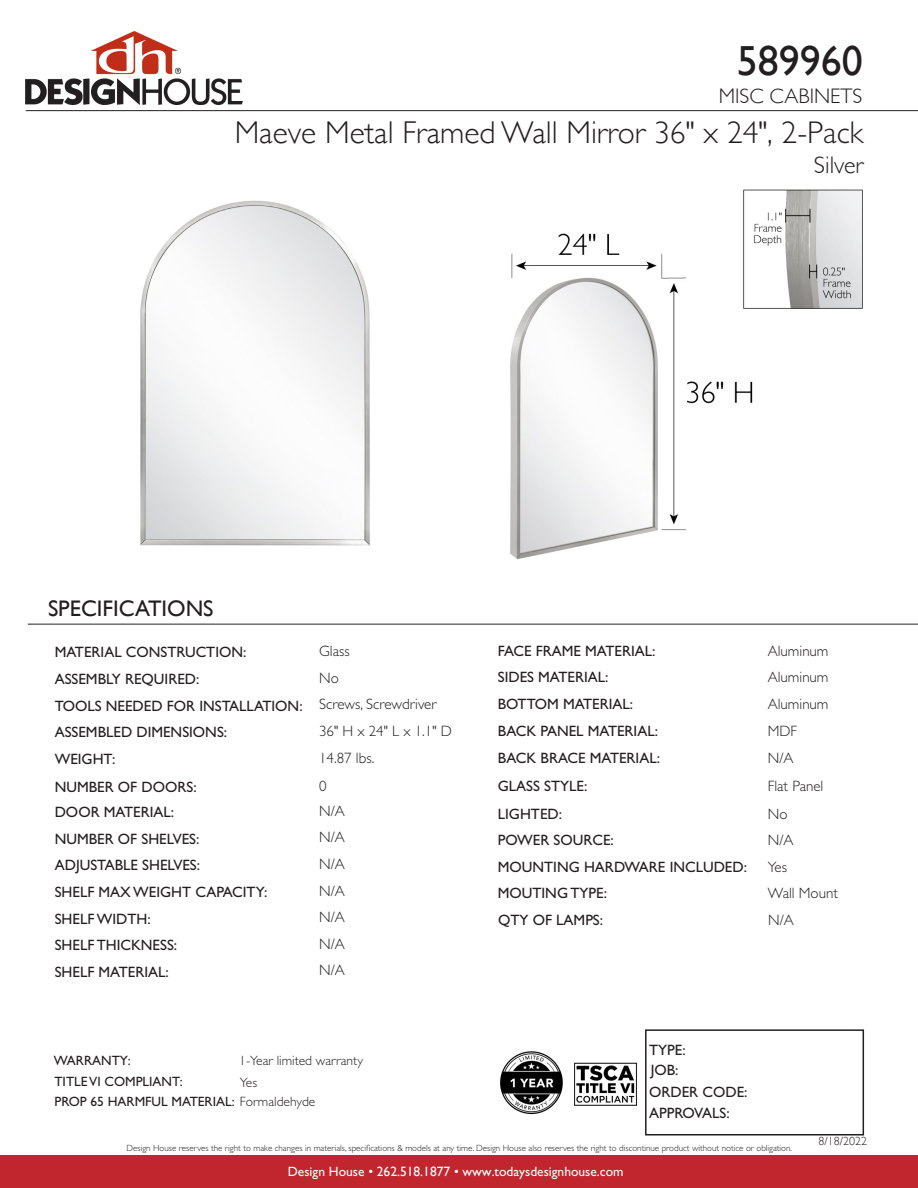
<style>
.page{position:relative;width:918px;height:1188px;background:#fff}
.page>*{position:absolute;margin:0;border:0;box-sizing:border-box;transform-origin:0 0}
.t1{font:42px "Gill Sans";color:#231f20}
.t2{font:300 31.5px "Gill Sans";color:#231f20}
.t3{font:300 24px "Gill Sans";color:#231f20}
.t4{font:22.5px "Gill Sans";color:#231f20}
.t5{font:300 21px "Gill Sans";color:#231f20}
.t6{font:15px "Gill Sans Std";color:#231f20}
.t7{font:300 15px "Gill Sans Std";color:#231f20}
.t8{font:13.5px "Gill Sans Std";color:#231f20}
.t9{font:13.5px "Gill Sans Std";color:#fff}
.t10{font:300 13.5px "Gill Sans Std";color:#231f20}
.t11{font:300 12px "Gill Sans";color:#231f20}
.t12{font:300 9px "Gill Sans Std";color:#231f20}
.s1{font-family:"Gill Sans Std"}
.s2{font-weight:300}
.s3{font-family:"Gill Sans"}
</style>
<div class="page">
<img style="left:510px;top:189px;width:353px;height:371px">
<div style="left:0;top:1156px;width:918px;height:32px;background:#c1262f"></div>
<div style="left:645px;top:1029px;width:219px;height:107px;border:2px solid #231f20"></div>
<hr style="left:26px;top:110px;width:892px;height:1px;background:#231f20">
<hr style="left:28px;top:624px;width:890px;height:1px;background:#231f20">
<img style="left:26px;top:32px;width:217px;height:73px">
<img style="left:574px;top:1062px;width:63px;height:44px">
<img style="left:500px;top:1051px;width:63px;height:64px">
<img style="left:140px;top:200px;width:230px;height:346px">
<p class="t1" style="left:737px;top:36px;width:127px">589960</p>
<p class="t5" style="left:719px;top:79px;width:145px">MISC CABINETS</p>
<p class="t2" style="left:235px;top:108px;width:630px">Maeve Metal Framed Wall Mirror 36<span class="s1">" x 24", 2-Pack</span></p>
<p class="t3" style="left:814px;top:147px;width:51px">Silver</p>
<p class="t4" style="left:48px;top:595px;width:167px">SPECIFICATIONS</p>
<p class="t6" style="left:55px;top:644px;width:193px">MATERIAL CONSTRUCTION:</p>
<p class="t7" style="left:319px;top:643px;width:32px">Glass</p>
<p class="t6" style="left:55px;top:670px;width:146px">ASSEMBLY REQUIRED:</p>
<p class="t7" style="left:319px;top:669px;width:21px">No</p>
<p class="t6" style="left:55px;top:697px;width:249px">TOOLS NEEDED FOR INSTALLATION:</p>
<p class="t7" style="left:319px;top:696px;width:119px">Screws, Screwdriver</p>
<p class="t6" style="left:55px;top:724px;width:174px">ASSEMBLED DIMENSIONS:</p>
<p class="t7" style="left:319px;top:722px;width:134px">36" H x 24" L x 1.1" D</p>
<p class="t6" style="left:55px;top:750px;width:62px">WEIGHT:</p>
<p class="t7" style="left:319px;top:749px;width:57px">14.87 lbs.</p>
<p class="t6" style="left:55px;top:778px;width:143px">NUMBER OF DOORS:</p>
<p class="t7" style="left:319px;top:777px;width:9px">0</p>
<p class="t6" style="left:55px;top:804px;width:121px">DOOR MATERIAL:</p>
<p class="t7" style="left:319px;top:802px;width:27px">N/A</p>
<p class="t6" style="left:55px;top:830px;width:146px">NUMBER OF SHELVES:</p>
<p class="t7" style="left:319px;top:829px;width:27px">N/A</p>
<p class="t6" style="left:55px;top:857px;width:147px">ADJUSTABLE SHELVES:</p>
<p class="t7" style="left:319px;top:856px;width:27px">N/A</p>
<p class="t6" style="left:55px;top:883px;width:214px">SHELF MAX WEIGHT CAPACITY:</p>
<p class="t7" style="left:319px;top:882px;width:27px">N/A</p>
<p class="t6" style="left:55px;top:910px;width:97px">SHELF WIDTH:</p>
<p class="t7" style="left:319px;top:909px;width:27px">N/A</p>
<p class="t6" style="left:55px;top:937px;width:124px">SHELF THICKNESS:</p>
<p class="t7" style="left:319px;top:935px;width:27px">N/A</p>
<p class="t6" style="left:55px;top:963px;width:116px">SHELF MATERIAL:</p>
<p class="t7" style="left:319px;top:962px;width:27px">N/A</p>
<p class="t8" style="left:54px;top:1053px;width:78px">WARRANTY:</p>
<p class="t10" style="left:239px;top:1053px;width:125px">1-Year limited warranty</p>
<p class="t10" style="left:240px;top:1075px;width:19px">Yes</p>
<p class="t8" style="left:54px;top:1094px;width:262px">PROP 65 HARMFUL MATERIAL: <span class="s2">Formaldehyde</span></p>
<p class="t8" style="left:54px;top:1073px;width:130px">TITLE VI COMPLIANT:</p>
<p class="t6" style="left:498px;top:642px;width:159px">FACE FRAME MATERIAL:</p>
<p class="t7" style="left:768px;top:642px;width:62px">Aluminum</p>
<p class="t6" style="left:498px;top:668px;width:112px">SIDES MATERIAL:</p>
<p class="t7" style="left:768px;top:669px;width:62px">Aluminum</p>
<p class="t6" style="left:498px;top:695px;width:137px">BOTTOM MATERIAL:</p>
<p class="t7" style="left:768px;top:695px;width:62px">Aluminum</p>
<p class="t6" style="left:498px;top:722px;width:162px">BACK PANEL MATERIAL:</p>
<p class="t7" style="left:768px;top:723px;width:31px">MDF</p>
<p class="t6" style="left:498px;top:749px;width:164px">BACK BRACE MATERIAL:</p>
<p class="t7" style="left:768px;top:749px;width:27px">N/A</p>
<p class="t6" style="left:498px;top:777px;width:91px">GLASS STYLE:</p>
<p class="t7" style="left:768px;top:777px;width:57px">Flat Panel</p>
<p class="t6" style="left:498px;top:805px;width:66px">LIGHTED:</p>
<p class="t7" style="left:768px;top:805px;width:21px">No</p>
<p class="t6" style="left:498px;top:832px;width:118px">POWER SOURCE:</p>
<p class="t7" style="left:768px;top:832px;width:27px">N/A</p>
<p class="t6" style="left:498px;top:858px;width:251px">MOUNTING HARDWARE INCLUDED:</p>
<p class="t7" style="left:768px;top:858px;width:21px">Yes</p>
<p class="t6" style="left:498px;top:885px;width:111px">MOUTING TYPE:</p>
<p class="t7" style="left:768px;top:885px;width:72px">Wall Mount</p>
<p class="t6" style="left:498px;top:911px;width:107px">QTY OF LAMPS:</p>
<p class="t7" style="left:768px;top:912px;width:27px">N/A</p>
<p class="t6" style="left:649px;top:1041px;width:38px">TYPE:</p>
<p class="t6" style="left:651px;top:1061px;width:29px">JOB:</p>
<p class="t6" style="left:649px;top:1083px;width:100px">ORDER CODE:</p>
<p class="t6" style="left:649px;top:1104px;width:82px">APPROVALS:</p>
<p class="t12" style="left:127px;top:1143px;width:667px">Design House reserves the right to make changes in materials, specifications &amp; models at any time. Design House also reserves the right to discontinue product without notice or obligation.</p>
<p class="t9" style="left:288px;top:1164px;width:337px">Design House • <span class="s3">262.518.1877</span> • www.todaysdesignhouse.com</p>
<p class="t11" style="left:819px;top:1132px;width:50px">8/18/2022</p>
</div>
